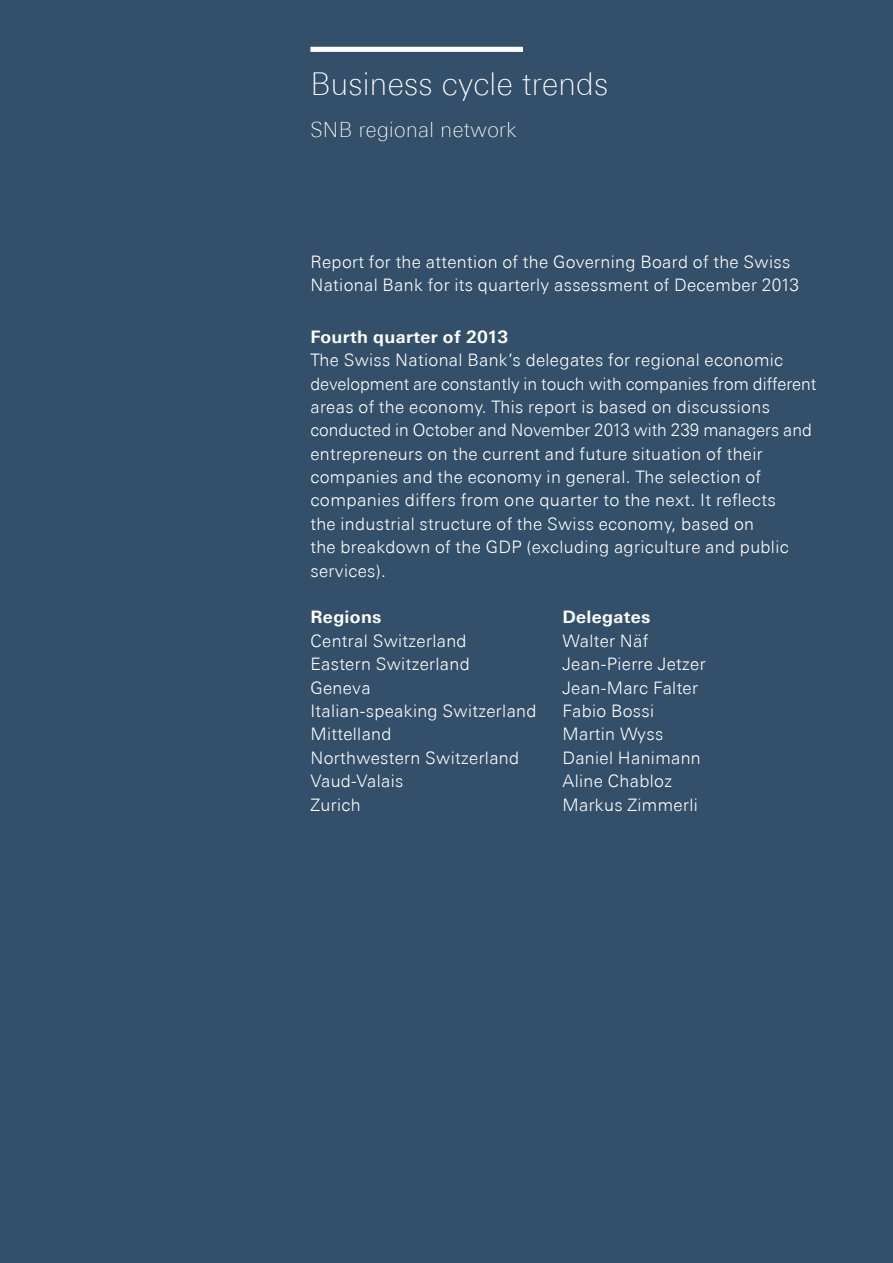
<style>
.page{position:relative;width:893px;height:1263px;background:#334f69}
.page>*{position:absolute;margin:0;border:0;box-sizing:border-box;transform-origin:0 0}
.t1{font:100 31.5px "Univers Next Pro";letter-spacing:.01em;color:#fff}
.t2{font:100 21px "Univers Next Pro";letter-spacing:.02em;color:#fff}
.t3{font:300 17.25px/23.4px "Univers Next Pro";letter-spacing:.02em;color:#fff}
.t4{font:700 17.25px "Univers Next Pro";letter-spacing:.02em;color:#fff}
</style>
<div class="page">
<div style="left:310px;top:47px;width:213px;height:5px;background:#fff"></div>
<h1 class="t1" style="left:310px;top:66px;width:299px">Business cycle trends</h1>
<p class="t2" style="left:310px;top:118px;width:208px">SNB regional network</p>
<p class="t3" style="left:310px;top:250px;width:490px">Report for the attention of the Governing Board of the Swiss<br>National Bank for its quarterly assessment of December 2013</p>
<p class="t4" style="left:310px;top:326px;width:199px">Fourth quarter of 2013</p>
<p class="t3" style="left:310px;top:348px;width:507px">The Swiss National Bank’s delegates for regional economic development are constantly in touch with companies from different areas of the economy. This report is based on discussions conducted in October and November 2013 with 239 managers and entrepreneurs on the current and future situation of their companies and the economy in general. The selection of companies differs from one quarter to the next. It reflects<br>the industrial structure of the Swiss economy, based on<br>the breakdown of the GDP (excluding agriculture and public services).</p>
<p class="t4" style="left:310px;top:607px;width:73px">Regions</p>
<p class="t4" style="left:562px;top:607px;width:90px">Delegates</p>
<p class="t3" style="left:310px;top:629px;width:158px">Central Switzerland</p>
<p class="t3" style="left:562px;top:629px;width:87px">Walter Näf</p>
<p class="t3" style="left:310px;top:652px;width:161px">Eastern Switzerland</p>
<p class="t3" style="left:562px;top:652px;width:145px">Jean-Pierre Jetzer</p>
<p class="t3" style="left:310px;top:676px;width:62px">Geneva</p>
<p class="t3" style="left:562px;top:676px;width:137px">Jean-Marc Falter</p>
<p class="t3" style="left:310px;top:699px;width:228px">Italian-speaking Switzerland</p>
<p class="t3" style="left:562px;top:699px;width:93px">Fabio Bossi</p>
<p class="t3" style="left:310px;top:722px;width:83px">Mittelland</p>
<p class="t3" style="left:562px;top:722px;width:102px">Martin Wyss</p>
<p class="t3" style="left:310px;top:746px;width:210px">Northwestern Switzerland</p>
<p class="t3" style="left:562px;top:746px;width:140px">Daniel Hanimann</p>
<p class="t3" style="left:310px;top:769px;width:94px">Vaud-Valais</p>
<p class="t3" style="left:562px;top:769px;width:111px">Aline Chabloz</p>
<p class="t3" style="left:310px;top:793px;width:52px">Zurich</p>
<p class="t3" style="left:562px;top:793px;width:137px">Markus Zimmerli</p>
</div>
